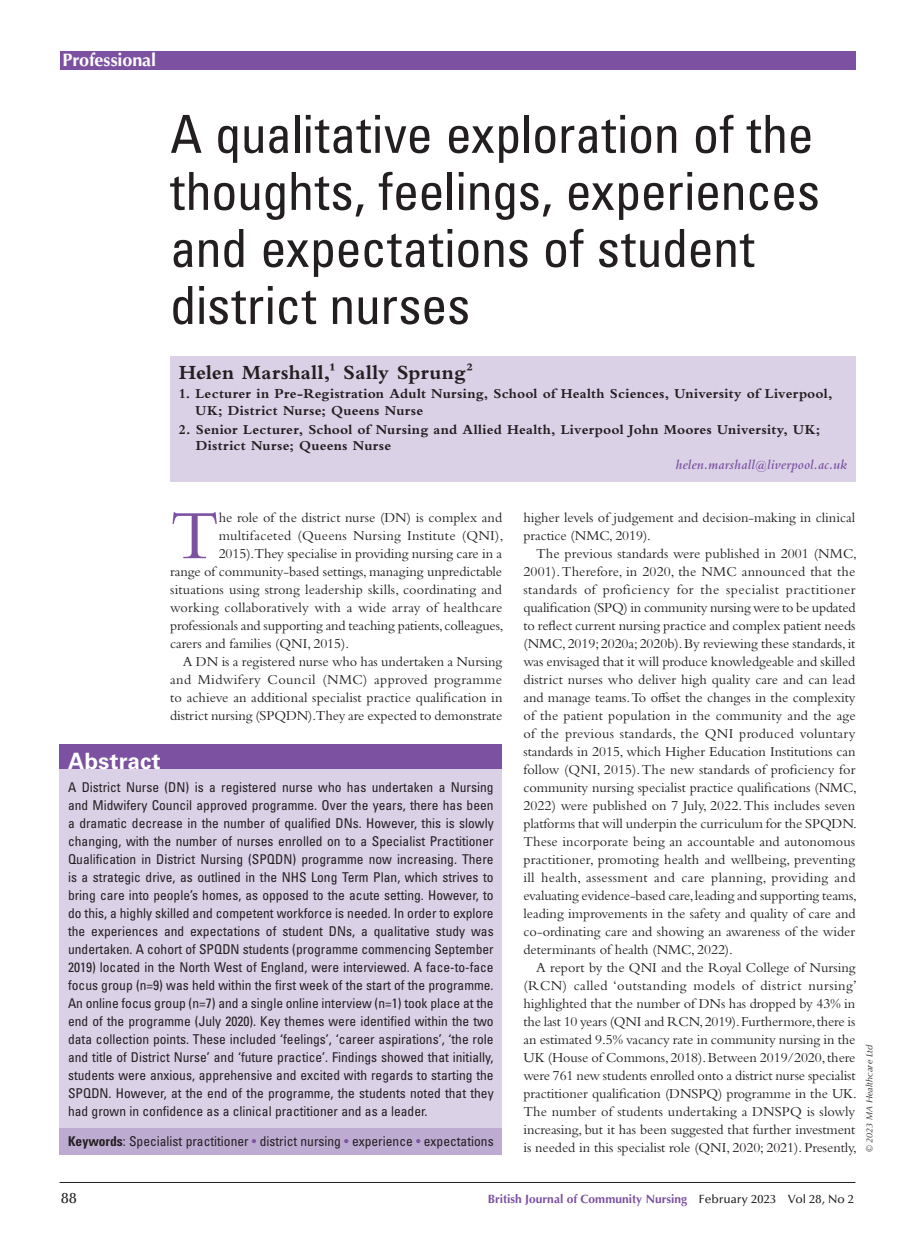
<style>
.page{position:relative;width:915px;height:1242px;background:#fff}
.page>*{position:absolute;margin:0;border:0;box-sizing:border-box;transform-origin:0 0}
.t1{font:72.15px "Bembo Std";color:#7c51a1}
.t2{font:condensed 52.5px/57px "Univers LT Std";letter-spacing:-.01em;color:#231f20}
.t3{font:700 22.5px "Univers LT Std";letter-spacing:.005em;color:#fff}
.t4{font:700 21px "Bembo Std";letter-spacing:.01em;color:#231f20}
.t5{font:700 18px "Optima LT Std";letter-spacing:-.005em;color:#fff}
.t6{font:500 15px "Optima LT Std";color:#231f20}
.t7{font:14.25px/18px "Bembo Std";color:#231f20}
.t8{font:700 14.25px/16.5px "Bembo Std";letter-spacing:.015em;color:#231f20}
.t9{font:14.25px "Bembo Std";letter-spacing:.02em;color:#231f20}
.t10{font:14.25px "Bembo Std";letter-spacing:.025em;color:#231f20}
.t11{font:italic 600 14.25px "Bembo Std";letter-spacing:.01em;color:#7c51a1}
.t12{font:condensed 13.5px/18px "Univers LT Std";color:#231f20;text-align:justify}
.t13{font:700 12px "Optima LT Std";color:#7c51a1}
.t14{font:italic 9px "Optima LT Std";letter-spacing:.005em;color:#231f20}
.s1{font-weight:700}
.s2{color:#7c51a1}
.s3{font-weight:500;color:#231f20}
</style>
<div class="page">
<hr style="left:60px;top:1182px;width:795px;height:1px;background:#231f20">
<div style="left:60px;top:51px;width:795px;height:18px;background:#7c51a1"></div>
<div style="left:170px;top:356px;width:685px;height:34px;background:#dad1e7"></div>
<div style="left:170px;top:380px;width:685px;height:44px;background:#dad1e7"></div>
<div style="left:170px;top:415px;width:685px;height:44px;background:#dad1e7"></div>
<div style="left:170px;top:450px;width:685px;height:32px;background:#dad1e7"></div>
<div style="left:60px;top:744px;width:442px;height:411px;background:#dad1e7"></div>
<div style="left:60px;top:744px;width:442px;height:25px;background:#7c51a1"></div>
<div style="left:60px;top:1128px;width:442px;height:27px;background:#beabd2"></div>
<p class="t5" style="left:63px;top:49px;width:95px">Professional</p>
<h2 class="t2" style="left:170px;top:105px;width:651px">A qualitative exploration of the thoughts, feelings, experiences and expectations of student district nurses</h2>
<h3 class="t4" style="left:179px;top:361px;width:296px">Helen Marshall,1 Sally Sprung2</h3>
<p class="t8" style="left:195px;top:386px;width:638px;text-indent:-17px">1. Lecturer in Pre-Registration Adult Nursing, School of Health Sciences, University of Liverpool,<br>UK; District Nurse; Queens Nurse</p>
<p class="t8" style="left:196px;top:421px;width:625px;text-indent:-17px">2. Senior Lecturer, School of Nursing and Allied Health, Liverpool John Moores University, UK;<br>District Nurse; Queens Nurse</p>
<p class="t11" style="left:675px;top:456px;width:173px">helen.marshall@liverpool.ac.uk</p>
<h1 class="t1" style="left:170px;top:493px;width:50px">T</h1>
<p class="t7" style="left:219px;top:508px;width:285px">he role of the district nurse (DN) is complex and</p>
<p class="t9" style="left:219px;top:527px;width:286px">multifaceted (Queens Nursing Institute (QNI),</p>
<p class="t7" style="left:219px;top:544px;width:285px">2015).They specialise in providing nursing care in a</p>
<p class="t7" style="left:170px;top:562px;width:333px">range of community-based settings, managing unpredictable</p>
<p class="t7" style="left:170px;top:580px;width:333px">situations using strong leadership skills, coordinating and</p>
<p class="t7" style="left:170px;top:598px;width:333px">working collaboratively with a wide array of healthcare</p>
<p class="t7" style="left:170px;top:616px;width:335px">professionals and supporting and teaching patients, colleagues,</p>
<p class="t7" style="left:170px;top:634px;width:180px">carers and families (QNI, 2015).</p>
<p class="t7" style="left:183px;top:652px;width:320px">A DN is a registered nurse who has undertaken a Nursing</p>
<p class="t10" style="left:170px;top:671px;width:333px">and Midwifery Council (NMC) approved programme</p>
<p class="t7" style="left:170px;top:688px;width:333px">to achieve an additional specialist practice qualification in</p>
<p class="t7" style="left:170px;top:706px;width:333px">district nursing (SPQDN).They are expected to demonstrate</p>
<h3 class="t3" style="left:68px;top:748px;width:94px">Abstract</h3>
<p class="t12" style="left:68px;top:777px;width:427px">A District Nurse (DN) is a registered nurse who has undertaken a Nursing and Midwifery Council approved programme. Over the years, there has been a dramatic decrease in the number of qualified DNs. However, this is slowly changing, with the number of nurses enrolled on to a Specialist Practitioner Qualification in District Nursing (SPQDN) programme now increasing. There is a strategic drive, as outlined in the NHS Long Term Plan, which strives to bring care into people’s homes, as opposed to the acute setting. However, to do this, a highly skilled and competent workforce is needed. In order to explore the experiences and expectations of student DNs, a qualitative study was undertaken. A cohort of SPQDN students (programme commencing September 2019) located in the North West of England, were interviewed. A face-to-face focus group (n=9) was held within the first week of the start of the programme.<br>An online focus group (n=7) and a single online interview (n=1) took place at the end of the programme (July 2020). Key themes were identified within the two data collection points. These included ‘feelings’, ‘career aspirations’, ‘the role and title of District Nurse’ and ‘future practice’. Findings showed that initially, students were anxious, apprehensive and excited with regards to starting the SPQDN. However, at the end of the programme, the students noted that they had grown in confidence as a clinical practitioner and as a leader.</p>
<p class="t12" style="left:68px;top:1132px;width:427px"><span class="s1">Keywords</span>: Specialist practitioner <span class="s2">•</span> district nursing <span class="s2">•</span> experience <span class="s2">•</span> expectations</p>
<p class="t7" style="left:523px;top:508px;width:333px">higher levels of judgement and decision-making in clinical practice (NMC, 2019).</p>
<p class="t7" style="left:523px;top:544px;width:335px;text-indent:13px">The previous standards were published in 2001 (NMC, 2001). Therefore, in 2020, the NMC announced that the standards of proficiency for the specialist practitioner qualification (SPQ) in community nursing were to be updated to reflect current nursing practice and complex patient needs (NMC, 2019; 2020a; 2020b). By reviewing these standards, it was envisaged that it will produce knowledgeable and skilled district nurses who deliver high quality care and can lead and manage teams. To offset the changes in the complexity of the patient population in the community and the age of the previous standards, the QNI produced voluntary standards in 2015, which Higher Education Institutions can follow (QNI, 2015). The new standards of proficiency for community nursing specialist practice qualifications (NMC, 2022) were published on 7 July, 2022. This includes seven platforms that will underpin the curriculum for the SPQDN.<br>These incorporate being an accountable and autonomous practitioner, promoting health and wellbeing, preventing ill health, assessment and care planning, providing and evaluating evidence-based care, leading and supporting teams, leading improvements in the safety and quality of care and co-ordinating care and showing an awareness of the wider determinants of health (NMC, 2022).</p>
<p class="t7" style="left:523px;top:958px;width:335px;text-align:justify;text-indent:13px">A report by the QNI and the Royal College of Nursing (RCN) called ‘outstanding models of district nursing’ highlighted that the number of DNs has dropped by 43% in the last 10 years (QNI and RCN, 2019). Furthermore, there is an estimated 9.5% vacancy rate in community nursing in the UK (House of Commons, 2018). Between 2019/2020, there were 761 new students enrolled onto a district nurse specialist practitioner qualification (DNSPQ) programme in the UK.<br>The number of students undertaking a DNSPQ is slowly increasing, but it has been suggested that further investment is needed in this specialist role (QNI, 2020; 2021). Presently,</p>
<p class="t14" style="left:863px;top:1152px;width:109px;rotate:-90deg">© 2023 MA Healthcare Ltd</p>
<p class="t6" style="left:61px;top:1190px;width:17px">88</p>
<p class="t13" style="left:487px;top:1192px;width:367px">British Journal of Community Nursing <span class="s3">February 2023 Vol 28, No 2</span></p>
</div>
